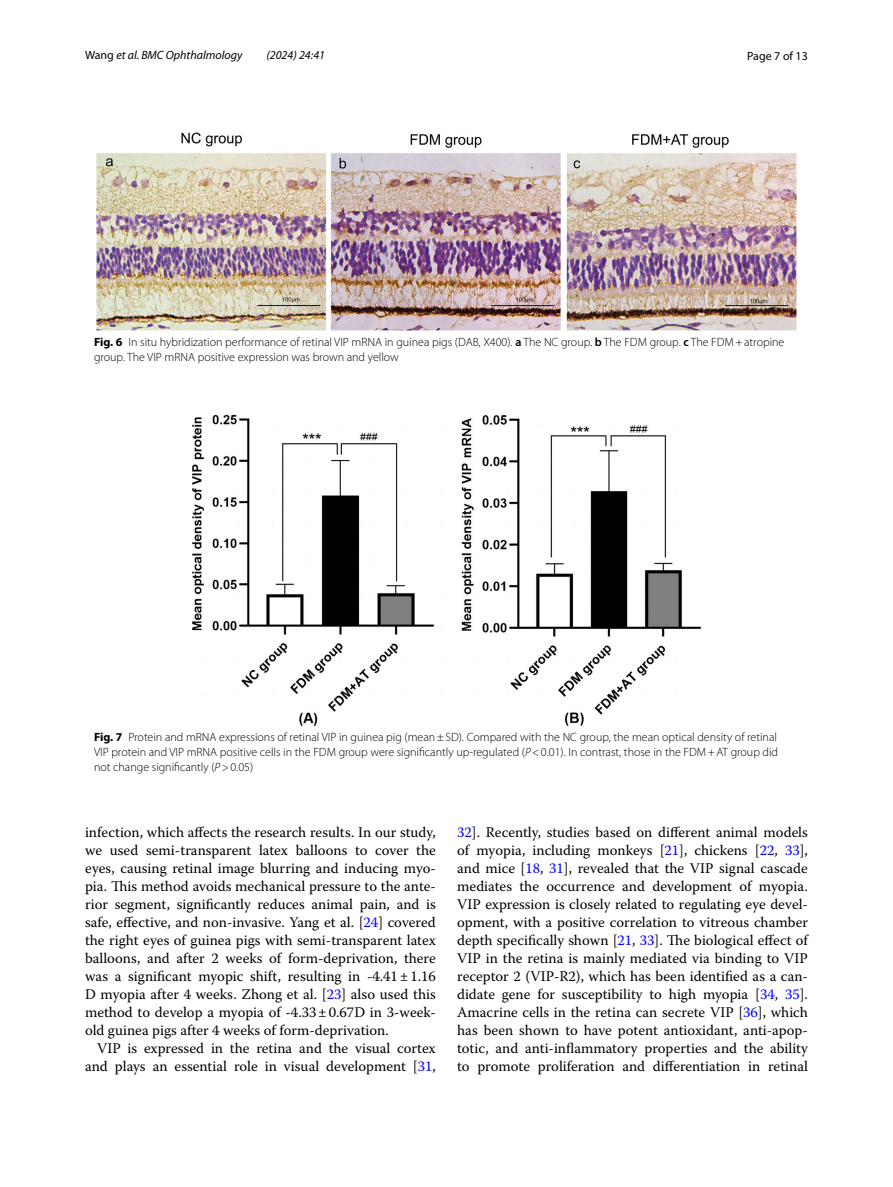
<style>
.page{position:relative;width:893px;height:1187px;background:#fff}
.page>*{position:absolute;margin:0;border:0;box-sizing:border-box;transform-origin:0 0}
.t1{font:14.7px/18px "Warnock Pro";color:#000;text-align:justify}
.t2{font:300 12px/15px "Myriad Pro";color:#000}
.t3{font:italic 12px "Myriad Pro";color:#000}
.t4{font:12px "Myriad Pro";color:#000}
.s1{font-style:normal}
.s2{font-weight:700}
.s3{font-weight:600}
.s4{font-style:italic}
.s5{color:#00f}
</style>
<div class="page">
<img style="left:96px;top:133px;width:701px;height:198px">
<img style="left:192px;top:414px;width:509px;height:312px">
<p class="t3" style="left:85px;top:48px;width:159px"><span class="s1">Wang</span> et al. BMC Ophthalmology</p>
<p class="t3" style="left:266px;top:48px;width:60px">(2024) 24:41</p>
<p class="t4" style="left:747px;top:48px;width:62px">Page 7 of 13</p>
<p class="t2" style="left:94px;top:335px;width:692px"><span class="s2">Fig. 6</span> In situ hybridization performance of retinal VIP mRNA in guinea pigs (DAB, X400). <span class="s3">a</span> The NC group. <span class="s3">b</span> The FDM group. <span class="s3">c</span> The FDM+atropine group. The VIP mRNA positive expression was brown and yellow</p>
<p class="t2" style="left:94px;top:730px;width:686px;text-align:justify"><span class="s2">Fig. 7</span> Protein and mRNA expressions of retinal VIP in guinea pig (mean±SD). Compared with the NC group, the mean optical density of retinal VIP protein and VIP mRNA positive cells in the FDM group were significantly up-regulated (<span class="s4">P</span>&lt;0.01). In contrast, those in the FDM+AT group did not change significantly (<span class="s4">P</span>&gt;0.05)</p>
<p class="t1" style="left:85px;top:822px;width:352px">infection, which affects the research results. In our study, we used semi-transparent latex balloons to cover the eyes, causing retinal image blurring and inducing myo&shy;pia. This method avoids mechanical pressure to the ante&shy;rior segment, significantly reduces animal pain, and is safe, effective, and non-invasive. Yang et al. [<span class="s5">24</span>] covered the right eyes of guinea pigs with semi-transparent latex balloons, and after 2 weeks of form-deprivation, there was a significant myopic shift, resulting in -4.41±1.16<br>D myopia after 4 weeks. Zhong et al. [<span class="s5">23</span>] also used this method to develop a myopia of -4.33±0.67D in 3-week&shy;old guinea pigs after 4 weeks of form-deprivation.</p>
<p class="t1" style="left:85px;top:1038px;width:352px;text-align:right">VIP is expressed in the retina and the visual cortex and plays an essential role in visual development [<span class="s5">31</span>,</p>
<p class="t1" style="left:457px;top:822px;width:352px"><span class="s5">32</span>]. Recently, studies based on different animal models of myopia, including monkeys [<span class="s5">21</span>], chickens [<span class="s5">22</span>, <span class="s5">33</span>], and mice [<span class="s5">18</span>, <span class="s5">31</span>], revealed that the VIP signal cascade mediates the occurrence and development of myopia.<br>VIP expression is closely related to regulating eye devel&shy;opment, with a positive correlation to vitreous chamber depth specifically shown [<span class="s5">21</span>, <span class="s5">33</span>]. The biological effect of VIP in the retina is mainly mediated via binding to VIP receptor 2 (VIP-R2), which has been identified as a can&shy;didate gene for susceptibility to high myopia [<span class="s5">34</span>, <span class="s5">35</span>].<br>Amacrine cells in the retina can secrete VIP [<span class="s5">36</span>], which has been shown to have potent antioxidant, anti-apop&shy;totic, and anti-inflammatory properties and the ability to promote proliferation and differentiation in retinal</p>
</div>
